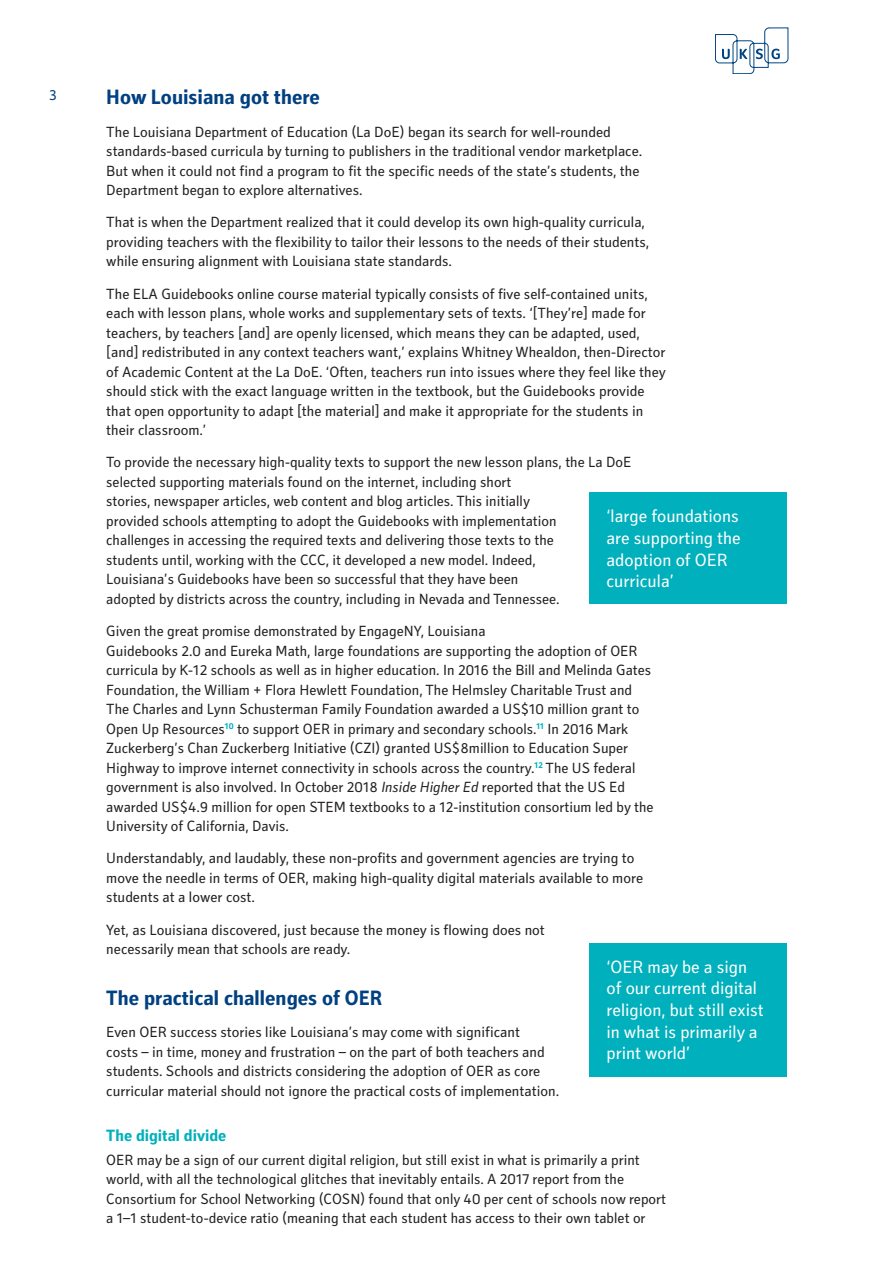
<style>
.page{position:relative;width:893px;height:1263px;background:#fff}
.page>*{position:absolute;margin:0;border:0;box-sizing:border-box;transform-origin:0 0}
.A-Style_Heading{font:700 21px "Secca Std";color:#014081}
.Stand_out_quote{font:18px/21.6px "Secca Std";color:#fff}
.B-Style_Heading{font:700 16.5px "Secca Std";color:#00b0bc}
.Body{font:15px/19.5px "Secca Std";color:#231f20}
.t1{font:15px "Secca Std";color:#014081}
.s1{font-style:italic}
</style>
<div class="page">
<svg style="left:715px;top:28px;width:73px;height:46px"></svg>
<div style="left:590px;top:493px;width:197px;height:111px;background:#00b0bc"></div>
<div style="left:590px;top:943px;width:197px;height:133px;background:#00b0bc"></div>
<p class="t1" style="left:49px;top:87px;width:9px">3</p>
<p class="A-Style_Heading" style="left:106px;top:85px;width:215px">How Louisiana got there</p>
<p class="Body" style="left:106px;top:122px;width:537px">The Louisiana Department of Education (La DoE) began its search for well-rounded standards-based curricula by turning to publishers in the traditional vendor marketplace.<br>But when it could not find a program to fit the specific needs of the state’s students, the Department began to explore alternatives.</p>
<p class="Body" style="left:106px;top:213px;width:544px">That is when the Department realized that it could develop its own high-quality curricula, providing teachers with the flexibility to tailor their lessons to the needs of their students, while ensuring alignment with Louisiana state standards.</p>
<p class="Body" style="left:106px;top:284px;width:561px">The ELA Guidebooks online course material typically consists of five self-contained units, each with lesson plans, whole works and supplementary sets of texts. ‘[They’re] made for teachers, by teachers [and] are openly licensed, which means they can be adapted, used, [and] redistributed in any context teachers want,’ explains Whitney Whealdon, then-Director of Academic Content at the La DoE. ‘Often, teachers run into issues where they feel like they should stick with the exact language written in the textbook, but the Guidebooks provide that open opportunity to adapt [the material] and make it appropriate for the students in their classroom.’</p>
<p class="Body" style="left:106px;top:453px;width:526px">To provide the necessary high-quality texts to support the new lesson plans, the La DoE selected supporting materials found on the internet, including short<br>stories, newspaper articles, web content and blog articles. This initially<br>provided schools attempting to adopt the Guidebooks with implementation<br>challenges in accessing the required texts and delivering those texts to the<br>students until, working with the CCC, it developed a new model. Indeed,<br>Louisiana’s Guidebooks have been so successful that they have been<br>adopted by districts across the country, including in Nevada and Tennessee.</p>
<p class="Body" style="left:106px;top:622px;width:549px">Given the great promise demonstrated by EngageNY, Louisiana<br>Guidebooks 2.0 and Eureka Math, large foundations are supporting the adoption of OER curricula by K-12 schools as well as in higher education. In 2016 the Bill and Melinda Gates Foundation, the William + Flora Hewlett Foundation, The Helmsley Charitable Trust and The Charles and Lynn Schusterman Family Foundation awarded a US$10 million grant to Open Up Resources<sup>10</sup> to support OER in primary and secondary schools.<sup>11</sup> In 2016 Mark Zuckerberg’s Chan Zuckerberg Initiative (CZI) granted US$8million to Education Super Highway to improve internet connectivity in schools across the country.<sup>12</sup> The US federal government is also involved. In October 2018 <span class="s1">Inside Higher Ed</span> reported that the US Ed awarded US$4.9 million for open STEM textbooks to a 12-institution consortium led by the University of California, Davis.</p>
<p class="Body" style="left:106px;top:849px;width:538px">Understandably, and laudably, these non-profits and government agencies are trying to move the needle in terms of OER, making high-quality digital materials available to more students at a lower cost.</p>
<p class="Body" style="left:106px;top:920px;width:440px">Yet, as Louisiana discovered, just because the money is flowing does not necessarily mean that schools are ready.</p>
<p class="A-Style_Heading" style="left:106px;top:986px;width:278px">The practical challenges of OER</p>
<p class="Body" style="left:106px;top:1023px;width:454px">Even OER success stories like Louisiana’s may come with significant<br>costs – in time, money and frustration – on the part of both teachers and students. Schools and districts considering the adoption of OER as core curricular material should not ignore the practical costs of implementation.</p>
<p class="B-Style_Heading" style="left:106px;top:1126px;width:121px">The digital divide</p>
<p class="Body" style="left:106px;top:1150px;width:561px">OER may be a sign of our current digital religion, but still exist in what is primarily a print world, with all the technological glitches that inevitably entails. A 2017 report from the Consortium for School Networking (COSN) found that only 40 per cent of schools now report a 1–1 student-to-device ratio (meaning that each student has access to their own tablet or</p>
<p class="Stand_out_quote" style="left:607px;top:506px;width:136px">‘large foundations are supporting the adoption of OER curricula’</p>
<p class="Stand_out_quote" style="left:607px;top:957px;width:159px">‘OER may be a sign of our current digital religion, but still exist in what is primarily a print world’</p>
</div>
